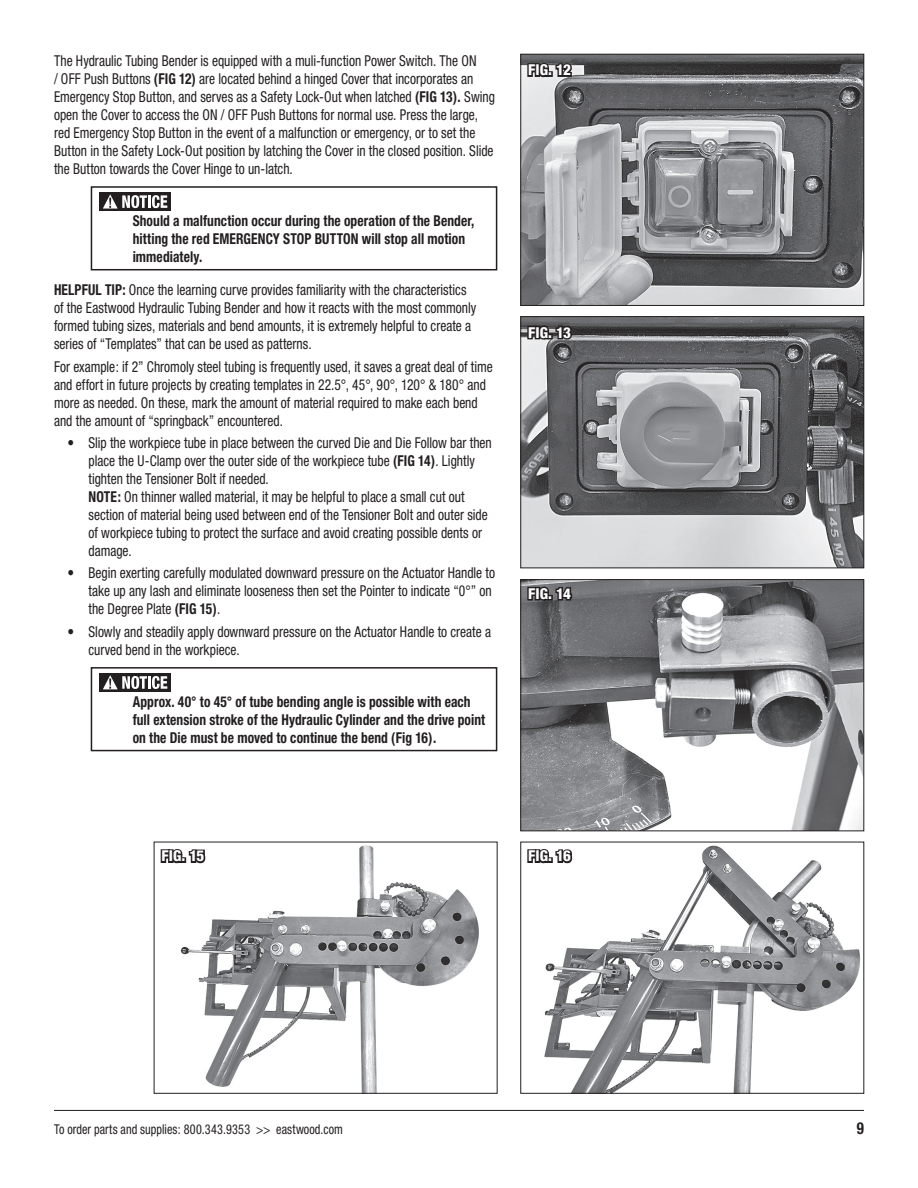
<style>
.page{position:relative;width:918px;height:1188px;background:#fff}
.page>*{position:absolute;margin:0;border:0;box-sizing:border-box;transform-origin:0 0}
.t1{font:700 condensed 16.5px "Helvetica Neue";color:#231f20;scale:.9 1}
.t2{font:condensed 15px/18px "Helvetica Neue";color:#231f20;scale:.9 1}
.t3{font:700 condensed 15px/18px "Helvetica Neue";letter-spacing:.005em;color:#231f20;scale:.9 1}
.t4{font:800 condensed 15px "Helvetica Neue";letter-spacing:.005em;color:#fff}
.t5{font:condensed 13.5px "Helvetica Neue";letter-spacing:.01em;color:#231f20;scale:.9 1}
.s1{font-weight:700}
</style>
<div class="page">
<hr style="left:54px;top:1110px;width:810px;height:1px;background:#231f20">
<img style="left:523px;top:581px;width:339px;height:248px">
<div style="left:521px;top:579px;width:343px;height:252px;border:1px solid #231f20"></div>
<svg style="left:526px;top:579px;width:48px;height:23px"></svg>
<img style="left:180px;top:845px;width:299px;height:247px">
<svg style="left:160px;top:845px;width:47px;height:23px"></svg>
<img style="left:544px;top:845px;width:317px;height:247px">
<svg style="left:527px;top:845px;width:47px;height:23px"></svg>
<div style="left:91px;top:667px;width:406px;height:84px;border:2px solid #231f20"></div>
<div style="left:99px;top:673px;width:72px;height:19px;background:#231f20"></div>
<svg style="left:103px;top:675px;width:64px;height:14px"></svg>
<img style="left:523px;top:56px;width:339px;height:248px">
<div style="left:521px;top:54px;width:343px;height:252px;border:1px solid #231f20"></div>
<img style="left:523px;top:318px;width:339px;height:248px">
<div style="left:521px;top:316px;width:343px;height:252px;border:1px solid #231f20"></div>
<svg style="left:526px;top:59px;width:48px;height:20px"></svg>
<svg style="left:526px;top:321px;width:47px;height:20px"></svg>
<div style="left:91px;top:186px;width:406px;height:84px;border:2px solid #231f20"></div>
<div style="left:99px;top:192px;width:72px;height:19px;background:#231f20"></div>
<svg style="left:103px;top:194px;width:64px;height:15px"></svg>
<p class="t2" style="left:54px;top:51px;width:491px">The Hydraulic Tubing Bender is equipped with a muli-function Power Switch. The ON<br>/ OFF Push Buttons <span class="s1">(FIG 12)</span> are located behind a hinged Cover that incorporates an Emergency Stop Button, and serves as a Safety Lock-Out when latched <span class="s1">(FIG 13).</span> Swing open the Cover to access the ON / OFF Push Buttons for normal use. Press the large, red Emergency Stop Button in the event of a malfunction or emergency, or to set the Button in the Safety Lock-Out position by latching the Cover in the closed position. Slide the Button towards the Cover Hinge to un-latch.</p>
<p class="t3" style="left:133px;top:211px;width:381px">Should a malfunction occur during the operation of the Bender, hitting the red EMERGENCY STOP BUTTON will stop all motion immediately.</p>
<p class="t2" style="left:54px;top:281px;width:471px"><span class="s1">HELPFUL TIP:</span> Once the learning curve provides familiarity with the characteristics of the Eastwood Hydraulic Tubing Bender and how it reacts with the most commonly formed tubing sizes, materials and bend amounts, it is extremely helpful to create a series of “Templates” that can be used as patterns.</p>
<p class="t2" style="left:54px;top:357px;width:489px">For example: if 2” Chromoly steel tubing is frequently used, it saves a great deal of time and effort in future projects by creating templates in 22.5°, 45°, 90°, 120° &amp; 180° and more as needed. On these, mark the amount of material required to make each bend and the amount of “springback” encountered.</p>
<p class="t2" style="left:88px;top:433px;width:450px;text-indent:-21px">• Slip the workpiece tube in place between the curved Die and Die Follow bar then place the U-Clamp over the outer side of the workpiece tube <span class="s1">(FIG 14)</span>. Lightly tighten the Tensioner Bolt if needed.<br><span class="s1">NOTE:</span> On thinner walled material, it may be helpful to place a small cut out section of material being used between end of the Tensioner Bolt and outer side of workpiece tubing to protect the surface and avoid creating possible dents or damage.</p>
<p class="t2" style="left:88px;top:564px;width:453px;text-indent:-21px">• Begin exerting carefully modulated downward pressure on the Actuator Handle to take up any lash and eliminate looseness then set the Pointer to indicate “0°” on the Degree Plate <span class="s1">(FIG 15)</span>.</p>
<p class="t2" style="left:88px;top:622px;width:449px;text-indent:-21px">• Slowly and steadily apply downward pressure on the Actuator Handle to create a curved bend in the workpiece.</p>
<p class="t3" style="left:133px;top:692px;width:393px">Approx. 40° to 45° of tube bending angle is possible with each full extension stroke of the Hydraulic Cylinder and the drive point on the Die must be moved to continue the bend (Fig 16).</p>
<p class="t4" style="left:528px;top:61px;width:44px">FIG. 12</p>
<p class="t4" style="left:528px;top:323px;width:44px">FIG. 13</p>
<p class="t4" style="left:528px;top:584px;width:44px">FIG. 14</p>
<p class="t4" style="left:161px;top:847px;width:44px">FIG. 15</p>
<p class="t4" style="left:528px;top:847px;width:45px">FIG. 16</p>
<p class="t5" style="left:54px;top:1121px;width:323px">To order parts and supplies: 800.343.9353 &gt;&gt; eastwood.com</p>
<p class="t1" style="left:857px;top:1118px;width:9px">9</p>
</div>
